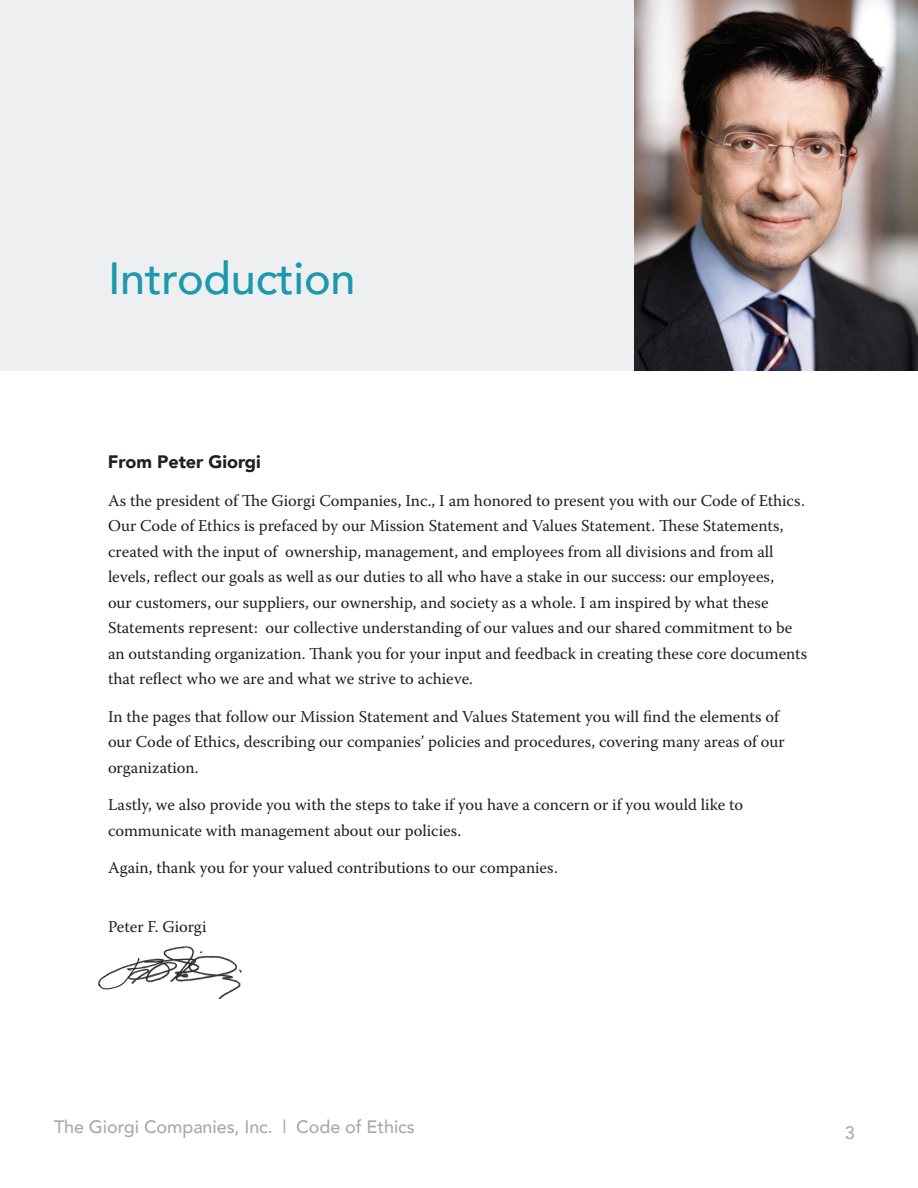
<style>
.page{position:relative;width:918px;height:1188px;background:#fff}
.page>*{position:absolute;margin:0;border:0;box-sizing:border-box;transform-origin:0 0}
.t1{font:500 45px "Avenir";letter-spacing:-.005em;color:#1b99ad}
.t2{font:500 18px "Avenir";letter-spacing:-.005em;color:#a7aaab}
.t3{font:900 18px "Avenir";letter-spacing:-.005em;color:#231f20}
.t4{font:16.5px/25.5px "Warnock Pro";color:#231f20}
</style>
<div class="page">
<img style="left:98px;top:946px;width:144px;height:52px">
<div style="left:0;top:0;width:918px;height:370px;background:#edeff0"></div>
<img style="left:634px;top:0;width:284px;height:370px">
<h1 class="t1" style="left:108px;top:239px;width:249px">Introduction</h1>
<p class="t3" style="left:108px;top:447px;width:154px">From Peter Giorgi</p>
<p class="t4" style="left:108px;top:487px;width:701px">As the president of The Giorgi Companies, Inc., I am honored to present you with our Code of Ethics.<br>Our Code of Ethics is prefaced by our Mission Statement and Values Statement. These Statements, created with the input of ownership, management, and employees from all divisions and from all levels, reflect our goals as well as our duties to all who have a stake in our success: our employees,<br>our customers, our suppliers, our ownership, and society as a whole. I am inspired by what these Statements represent: our collective understanding of our values and our shared commitment to be an outstanding organization. Thank you for your input and feedback in creating these core documents that reflect who we are and what we strive to achieve.</p>
<p class="t4" style="left:108px;top:703px;width:678px">In the pages that follow our Mission Statement and Values Statement you will find the elements of our Code of Ethics, describing our companies’ policies and procedures, covering many areas of our organization.</p>
<p class="t4" style="left:108px;top:792px;width:637px">Lastly, we also provide you with the steps to take if you have a concern or if you would like to communicate with management about our policies.</p>
<p class="t4" style="left:108px;top:855px;width:451px">Again, thank you for your valued contributions to our companies.</p>
<p class="t4" style="left:108px;top:913px;width:100px">Peter F. Giorgi</p>
<p class="t2" style="left:54px;top:1111px;width:362px">The Giorgi Companies, Inc. | Code of Ethics</p>
<p class="t2" style="left:845px;top:1117px;width:12px">3</p>
</div>
